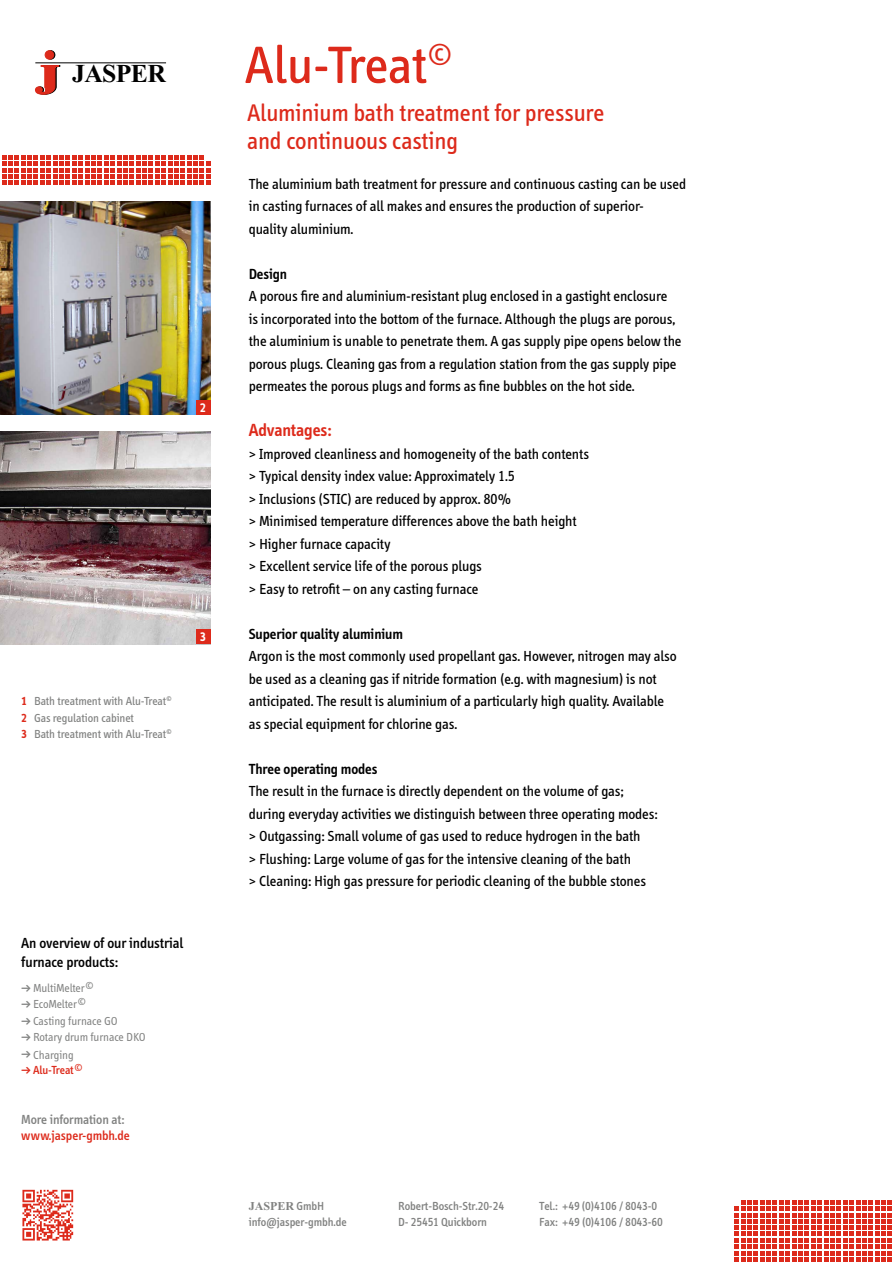
<style>
.page{position:relative;width:893px;height:1263px;background:#fff}
.page>*{position:absolute;margin:0;border:0;box-sizing:border-box;transform-origin:0 0}
.t1{font:54px "Info";letter-spacing:-.005em;color:#dd2a1b}
.t2{font:700 25.8px "Times New Roman";letter-spacing:-.025em;color:#000}
.t3{font:24.75px/28.5px "Info";color:#dd2a1b}
.t4{font:600 18px "Info";color:#dd2a1b}
.t5{font:15px/22.5px "Info";color:#000}
.t6{font:600 15px "Info";color:#000}
.t7{font:500 15px/18.8px "Info";color:#000}
.t8{font:500 13.5px "Info";color:#818281}
.t9{font:500 13.5px "Info";color:#dd2a1b}
.t10{font:700 12.75px "Info";color:#fff}
.t11{font:500 12px/15.9px "Info";color:#818281}
.t12{font:12px/16.5px "Info";color:#818281}
.t13{font:12px/16.6px "Info";color:#818281}
.t14{font:500 12px "Info";color:#dd2a1b}
.t15{font:700 12px "Times New Roman";color:#818281}
.s1{font-weight:700;color:#dd2a1b}
.s2{font-weight:700;font-size:10.5px}
.s3{font-family:"Info";font-weight:500}
</style>
<div class="page">
<div style="left:46px;top:51px;width:9px;height:8px;border:1px solid #000;border-radius:50%"></div>
<div style="left:45px;top:51px;width:9px;height:8px;background:#dd2a1b;border-radius:50%"></div>
<div style="left:45px;top:51px;width:9px;height:8px;border:1px solid #dd2a1b;border-radius:50%"></div>
<svg style="left:35px;top:65px;width:25px;height:29px"></svg>
<hr style="left:35px;top:62px;width:131px;height:1px;background:#000">
<svg style="left:2px;top:155px;width:208px;height:30px"></svg>
<img style="left:0;top:432px;width:210px;height:212px">
<div style="left:196px;top:629px;width:14px;height:15px;background:#dd2a1b"></div>
<img style="left:0;top:202px;width:210px;height:213px">
<div style="left:196px;top:400px;width:14px;height:15px;background:#dd2a1b"></div>
<svg style="left:735px;top:1200px;width:157px;height:61px"></svg>
<img style="left:22px;top:1189px;width:52px;height:52px">
<h2 class="t2" style="left:72px;top:58px;width:95px">JASPER</h2>
<p class="t10" style="left:200px;top:400px;width:8px">2</p>
<p class="t12" style="left:21px;top:693px;width:152px"><span class="s1">1</span> Bath treatment with Alu-Treat<sup>©<br></sup><span class="s1">2</span> Gas regulation cabinet<br><span class="s1">3</span> Bath treatment with Alu-Treat<sup>©</sup></p>
<p class="t10" style="left:200px;top:630px;width:8px">3</p>
<p class="t7" style="left:21px;top:934px;width:164px">An overview of our industrial furnace products:</p>
<p class="t13" style="left:21px;top:980px;width:126px"><span class="s2">±</span> MultiMelter <sup>©<br></sup><span class="s2">±</span> EcoMelter <sup>©<br></sup><span class="s2">±</span> Casting furnace GO<br><span class="s2">±</span> Rotary drum furnace DKO <span class="s2">±</span> Charging</p>
<p class="t14" style="left:21px;top:1064px;width:63px"><span class="s2">±</span> Alu-Treat <sup>©</sup></p>
<p class="t8" style="left:21px;top:1112px;width:105px">More information at:</p>
<p class="t9" style="left:21px;top:1128px;width:110px">www.jasper-gmbh.de</p>
<h1 class="t1" style="left:244px;top:35px;width:209px">Alu-Treat<sup>©</sup></h1>
<h3 class="t3" style="left:247px;top:98px;width:359px">Aluminium bath treatment for pressure and continuous casting</h3>
<p class="t5" style="left:249px;top:173px;width:439px">The aluminium bath treatment for pressure and continuous casting can be used in casting furnaces of all makes and ensures the production of superior&shy;quality aluminium.</p>
<p class="t6" style="left:249px;top:265px;width:40px">Design</p>
<p class="t5" style="left:249px;top:285px;width:434px">A porous fire and aluminium-resistant plug enclosed in a gastight enclosure<br>is incorporated into the bottom of the furnace. Although the plugs are porous, the aluminium is unable to penetrate them. A gas supply pipe opens below the porous plugs. Cleaning gas from a regulation station from the gas supply pipe permeates the porous plugs and forms as fine bubbles on the hot side.</p>
<p class="t4" style="left:249px;top:420px;width:84px">Advantages:</p>
<p class="t5" style="left:249px;top:443px;width:342px">&gt; Improved cleanliness and homogeneity of the bath contents &gt; Typical density index value: Approximately 1.5<br>&gt; Inclusions (STIC) are reduced by approx. 80%<br>&gt; Minimised temperature differences above the bath height<br>&gt; Higher furnace capacity<br>&gt; Excellent service life of the porous plugs<br>&gt; Easy to retrofit – on any casting furnace</p>
<p class="t6" style="left:249px;top:625px;width:156px">Superior quality aluminium</p>
<p class="t5" style="left:249px;top:645px;width:429px">Argon is the most commonly used propellant gas. However, nitrogen may also be used as a cleaning gas if nitride formation (e.g. with magnesium) is not anticipated. The result is aluminium of a particularly high quality. Available as special equipment for chlorine gas.</p>
<p class="t6" style="left:249px;top:760px;width:130px">Three operating modes</p>
<p class="t5" style="left:249px;top:780px;width:410px">The result in the furnace is directly dependent on the volume of gas; during everyday activities we distinguish between three operating modes: &gt; Outgassing: Small volume of gas used to reduce hydrogen in the bath<br>&gt; Flushing: Large volume of gas for the intensive cleaning of the bath<br>&gt; Cleaning: High gas pressure for periodic cleaning of the bubble stones</p>
<p class="t15" style="left:249px;top:1199px;width:77px">JASPER <span class="s3">GmbH</span></p>
<p class="t11" style="left:249px;top:1214px;width:99px">info@jasper-gmbh.de</p>
<p class="t11" style="left:398px;top:1198px;width:107px">Robert-Bosch-Str.20-24<br>D- 25451 Quickborn</p>
<p class="t11" style="left:539px;top:1198px;width:125px">Tel.: +49 (0)4106 / 8043-0<br>Fax: +49 (0)4106 / 8043-60</p>
</div>
